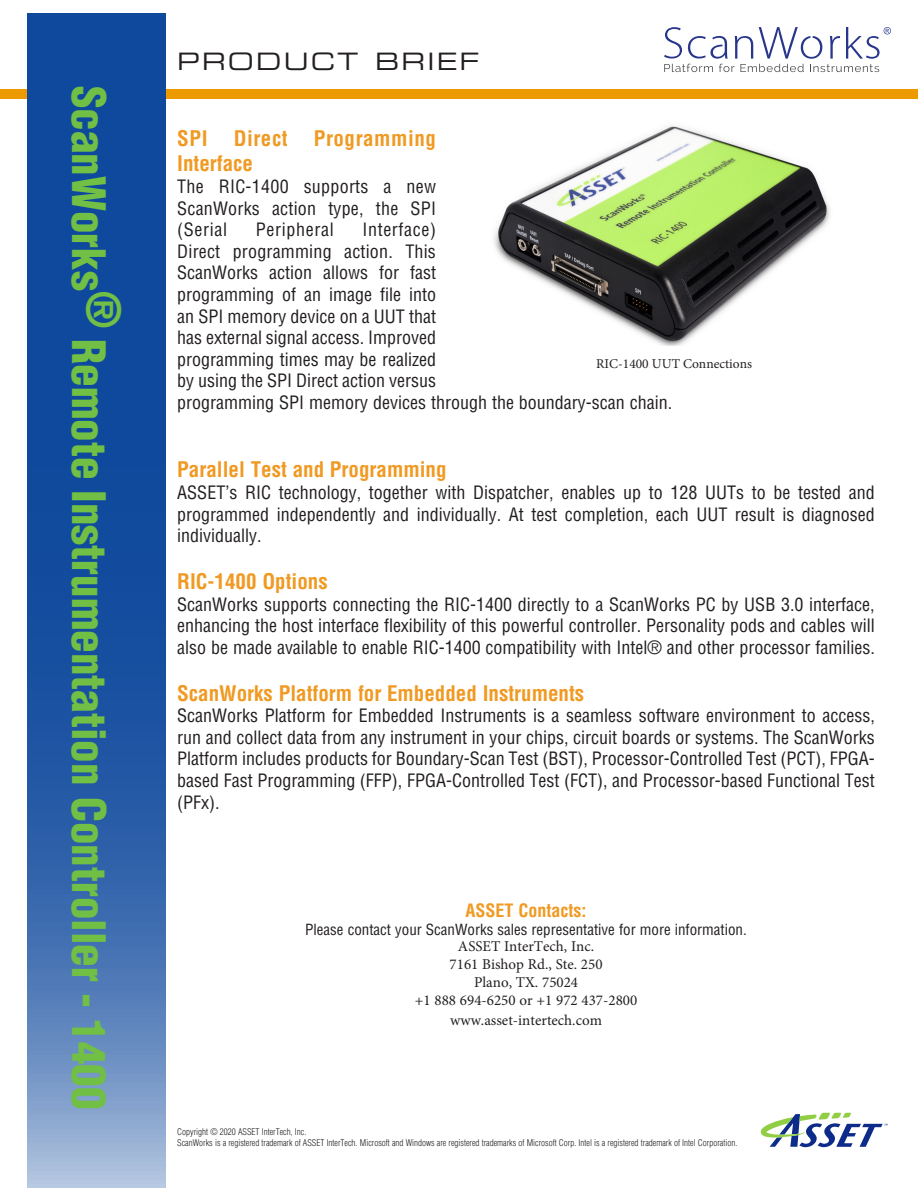
<style>
.page{position:relative;width:918px;height:1188px;background:#fff}
.page>*{position:absolute;margin:0;border:0;box-sizing:border-box;transform-origin:0 0}
.t1{font:900 condensed 45px "Helvetica LT Std";color:#71bf44}
.t2{font:24px "Eurostile LT Std Ex 2";letter-spacing:.09em;color:#231f20}
.t3{font:700 condensed 21px "Helvetica LT Std";color:#f09a23}
.t4{font:700 condensed 21px/25.2px "Helvetica LT Std";letter-spacing:.025em;color:#f09a23}
.t5{font:condensed 18px/21.6px "Helvetica LT Std";color:#231f20;text-align:justify}
.t6{font:700 condensed 18px "Helvetica LT Std";color:#f09a23}
.t7{font:condensed 18px "Helvetica LT Std";letter-spacing:.035em;color:#231f20}
.t8{font:15px/18px "Minion Pro";color:#231f20;text-align:center}
.t9{font:13.5px "Minion Pro";color:#231f20}
.t10{font:300 condensed 9px/10.8px "Helvetica LT Std";color:#231f20}
.s1{font-family:"Helvetica LT Std";font-stretch:condensed}
</style>
<div class="page">
<div style="left:0;top:90px;width:918px;height:9px;background:#ed9a00"></div>
<svg style="left:27px;top:14px;width:139px;height:1174px;background:#2a5ea8"></svg>
<img style="left:494px;top:126px;width:336px;height:220px">
<svg style="left:761px;top:1113px;width:127px;height:34px"></svg>
<svg style="left:664px;top:27px;width:227px;height:45px"></svg>
<p class="t1" style="left:117px;top:86px;width:1025px;rotate:90deg">ScanWorks® Remote Instrumentation Controller - 1400</p>
<p class="t2" style="left:177px;top:45px;width:304px">PRODUCT BRIEF</p>
<p class="t4" style="left:177px;top:126px;width:260px">SPI Direct Programming<br>Interface</p>
<p class="t5" style="left:177px;top:175px;width:260px">The RIC-1400 supports a new ScanWorks action type, the SPI (Serial</p>
<p class="t5" style="left:177px;top:219px;width:260px;text-indent:185px">Interface)<br>Direct programming action. This ScanWorks action allows for fast programming of an image file into an SPI memory device on a UUT that has external signal access. Improved programming times may be realized</p>
<p class="t7" style="left:256px;top:218px;width:79px">Peripheral</p>
<p class="t9" style="left:596px;top:354px;width:158px">RIC-1400 UUT Connections</p>
<p class="t5" style="left:177px;top:370px;width:497px">by using the SPI Direct action versus<br>programming SPI memory devices through the boundary-scan chain.</p>
<p class="t3" style="left:177px;top:457px;width:271px">Parallel Test and Programming</p>
<p class="t5" style="left:177px;top:481px;width:699px">ASSET’s RIC technology, together with Dispatcher, enables up to 128 UUTs to be tested and programmed independently and individually. At test completion, each UUT result is diagnosed individually.</p>
<p class="t3" style="left:177px;top:568px;width:152px">RIC-1400 Options</p>
<p class="t5" style="left:177px;top:593px;width:699px">ScanWorks supports connecting the RIC-1400 directly to a ScanWorks PC by USB 3.0 interface, enhancing the host interface flexibility of this powerful controller. Personality pods and cables will also be made available to enable RIC-1400 compatibility with Intel® and other processor families.</p>
<p class="t3" style="left:177px;top:680px;width:408px">ScanWorks Platform for Embedded Instruments</p>
<p class="t5" style="left:177px;top:705px;width:699px">ScanWorks Platform for Embedded Instruments is a seamless software environment to access, run and collect data from any instrument in your chips, circuit boards or systems. The ScanWorks Platform includes products for Boundary-Scan Test (BST), Processor-Controlled Test (PCT), FPGA&shy;based Fast Programming (FFP), FPGA-Controlled Test (FCT), and Processor-based Functional Test (PFx).</p>
<p class="t6" style="left:466px;top:899px;width:122px">ASSET Contacts:</p>
<p class="t8" style="left:305px;top:920px;width:443px"><span class="s1">Please contact your ScanWorks sales representative for more information.<br></span>ASSET InterTech, Inc.<br>7161 Bishop Rd., Ste. 250<br>Plano, TX. 75024<br>+1 888 694-6250 or +1 972 437-2800<br>www.asset-intertech.com</p>
<p class="t10" style="left:177px;top:1126px;width:562px">Copyright © 2020 ASSET InterTech, Inc.<br>ScanWorks is a registered trademark of ASSET InterTech. Microsoft and Windows are registered trademarks of Microsoft Corp. Intel is a registered trademark of Intel Corporation.</p>
</div>
